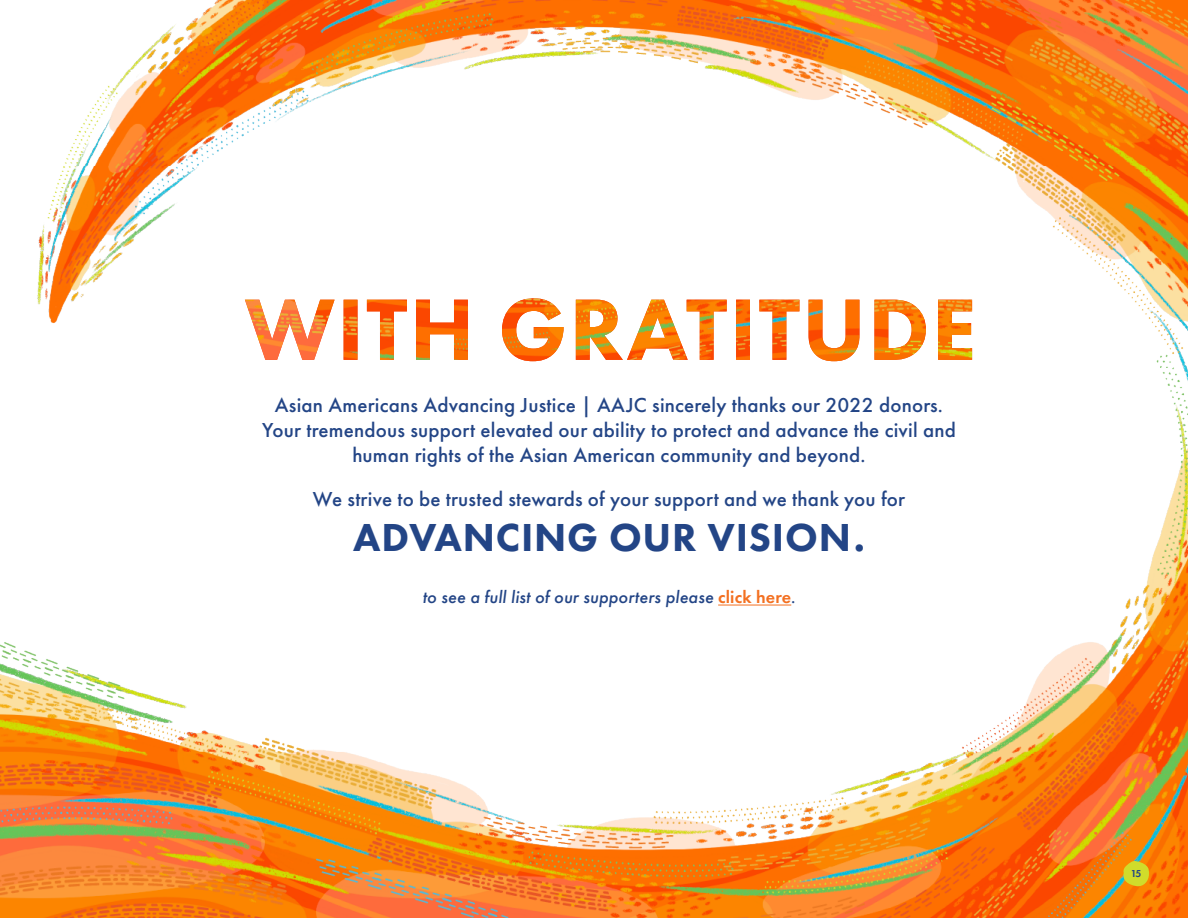
<style>
.page{position:relative;width:1188px;height:918px;background:#fff}
.page>*{position:absolute;margin:0;border:0;box-sizing:border-box;transform-origin:0 0}
.t1{font:800 40.5px "Futura PT";letter-spacing:.02em;color:#234586}
.t2{font:500 21px/25.2px "Futura PT";letter-spacing:.01em;color:#234586;text-align:center}
.t3{font:italic 500 18px "Futura PT";letter-spacing:.01em;color:#234586}
.t4{font:600 10.5px "Futura PT";color:#234586}
.s1{font-weight:600;font-style:normal;color:#f37021}
.s2{font-style:normal}
</style>
<div class="page">
<img style="left:0;top:0;width:1188px;height:918px">
<hr style="left:718px;top:605px;width:73px;height:1px;background:#f37021">
<img style="left:245px;top:298px;width:727px;height:63px">
<svg style="left:1122px;top:860px;width:27px;height:27px"></svg>
<p class="t2" style="left:262px;top:392px;width:695px">Asian Americans Advancing Justice | AAJC sincerely thanks our 2022 donors.<br>Your tremendous support elevated our ability to protect and advance the civil and human rights of the Asian American community and beyond.</p>
<p class="t2" style="left:313px;top:487px;width:594px">We strive to be trusted stewards of your support and we thank you for</p>
<h1 class="t1" style="left:353px;top:513px;width:513px">ADVANCING OUR VISION.</h1>
<p class="t3" style="left:422px;top:586px;width:375px">to see a full list of our supporters please <span class="s1">click here</span><span class="s2">.</span></p>
<p class="t4" style="left:1131px;top:867px;width:12px">15</p>
</div>
